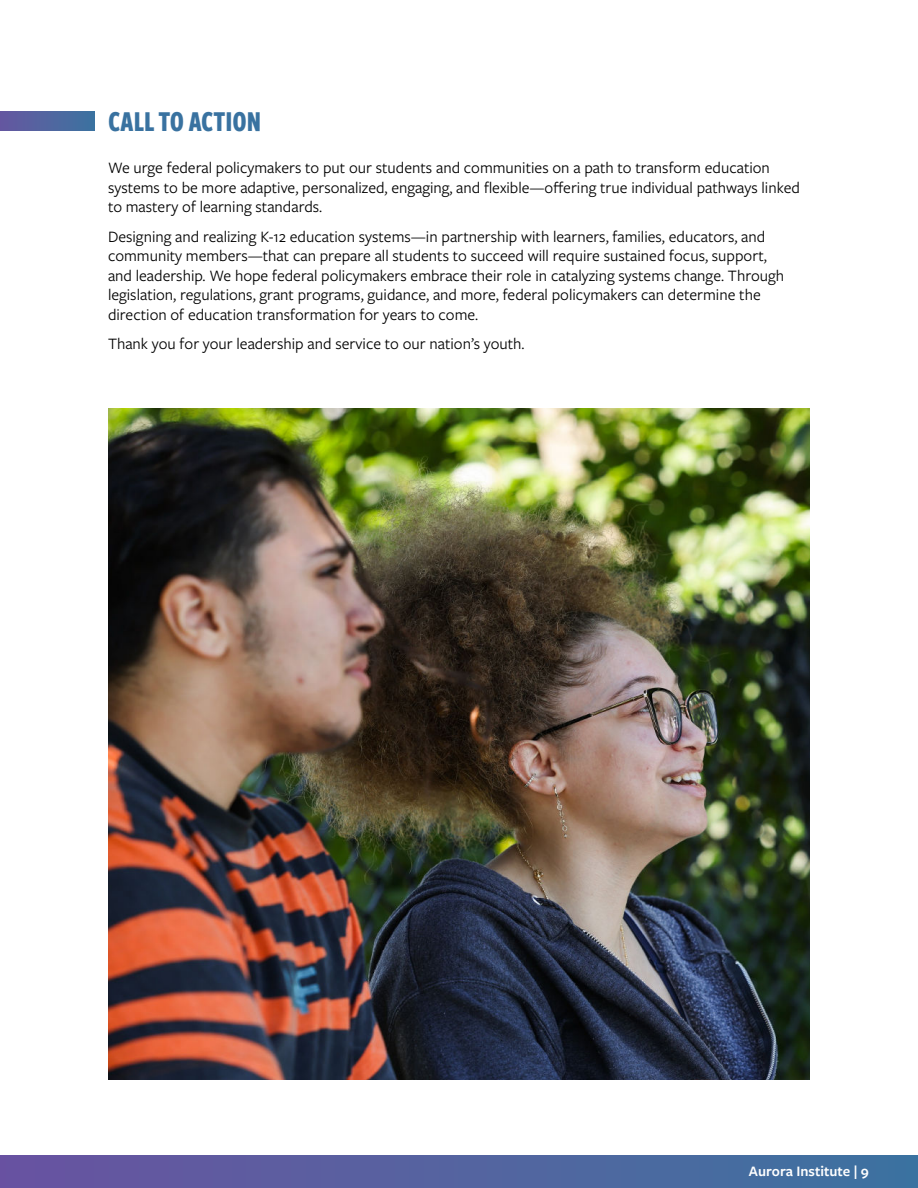
<style>
.page{position:relative;width:918px;height:1188px;background:#fff}
.page>*{position:absolute;margin:0;border:0;box-sizing:border-box;transform-origin:0 0}
.t1{font:700 30px "Freight Sans Cmp Pro";color:#3972a0}
.t2{font:16.5px/19.5px "Freight Sans Pro";color:#000}
.t3{font:600 15px "Freight Sans Pro";color:#fff}
</style>
<div class="page">
<div style="left:0;top:1156px;width:918px;height:32px;background:linear-gradient(to right,#6a53a0,#3d73a0)"></div>
<img style="left:108px;top:408px;width:702px;height:672px">
<div style="left:0;top:112px;width:95px;height:19px;background:linear-gradient(to right,#6657a0,#3c73a0)"></div>
<h1 class="t1" style="left:108px;top:108px;width:155px">CALL TO ACTION</h1>
<p class="t2" style="left:108px;top:159px;width:693px">We urge federal policymakers to put our students and communities on a path to transform education systems to be more adaptive, personalized, engaging, and flexible—offering true individual pathways linked to mastery of learning standards.</p>
<p class="t2" style="left:108px;top:228px;width:678px">Designing and realizing K-12 education systems—in partnership with learners, families, educators, and community members—that can prepare all students to succeed will require sustained focus, support, and leadership. We hope federal policymakers embrace their role in catalyzing systems change. Through legislation, regulations, grant programs, guidance, and more, federal policymakers can determine the direction of education transformation for years to come.</p>
<p class="t2" style="left:108px;top:336px;width:418px">Thank you for your leadership and service to our nation’s youth.</p>
<p class="t3" style="left:749px;top:1166px;width:122px">Aurora Institute | 9</p>
</div>
